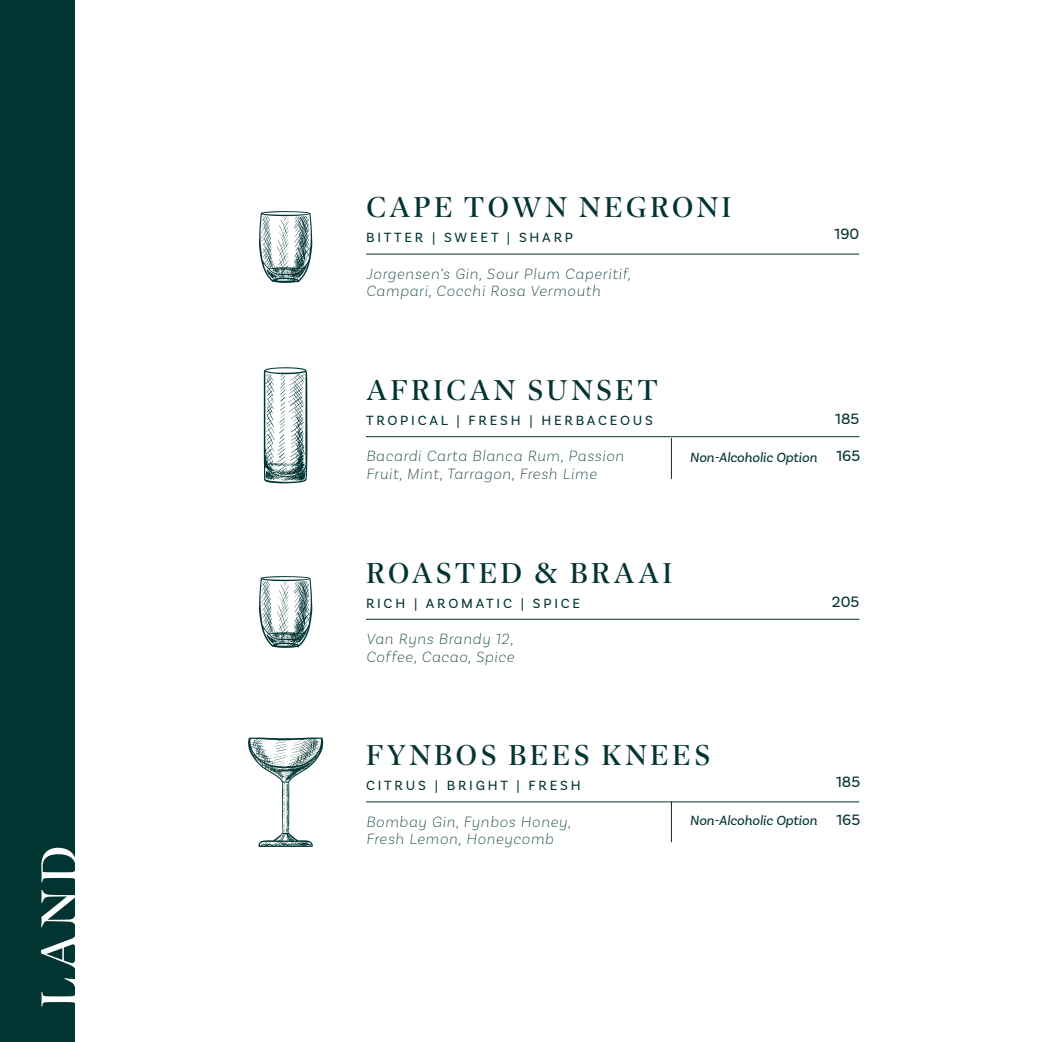
<style>
.page{position:relative;width:1042px;height:1042px;background:#fff}
.page>*{position:absolute;margin:0;border:0;box-sizing:border-box;transform-origin:0 0}
.t1{font:52.5px "Dejanire Headline";color:#fff}
.t2{font:29.75px "Dejanire Headline";letter-spacing:.1em;color:#023432}
.t3{font:italic 200 15.75px/17.5px "Basic Sans";letter-spacing:.05em;color:#023432}
.t4{font:15.75px "Basic Sans";color:#023432}
.t5{font:14px "Basic Sans";letter-spacing:.2em;color:#023432}
.t6{font:italic 14px "Basic Sans";color:#023432}
</style>
<div class="page">
<div style="left:0;top:0;width:74px;height:1042px;background:#023432"></div>
<hr style="left:366px;top:254px;width:493px;height:1px;background:#023432">
<hr style="left:366px;top:436px;width:493px;height:1px;background:#023432">
<hr style="left:366px;top:619px;width:493px;height:1px;background:#023432">
<hr style="left:671px;top:801px;width:1px;height:41px;background:#023432">
<hr style="left:671px;top:438px;width:1px;height:41px;background:#023432">
<hr style="left:366px;top:801px;width:493px;height:1px;background:#023432">
<svg style="left:259px;top:211px;width:53px;height:72px"></svg>
<svg style="left:259px;top:576px;width:53px;height:72px"></svg>
<svg style="left:264px;top:367px;width:43px;height:116px"></svg>
<svg style="left:248px;top:737px;width:75px;height:110px"></svg>
<p class="t1" style="left:28px;top:1008px;width:164px;rotate:-90deg">LAND</p>
<p class="t2" style="left:366px;top:190px;width:367px">CAPE TOWN NEGRONI</p>
<p class="t5" style="left:366px;top:229px;width:209px">BITTER | SWEET | SHARP</p>
<p class="t3" style="left:366px;top:264px;width:266px">Jorgensen’s Gin, Sour Plum Caperitif,<br>Campari, Cocchi Rosa Vermouth</p>
<p class="t4" style="left:834px;top:224px;width:26px">190</p>
<p class="t2" style="left:366px;top:372px;width:294px">AFRICAN SUNSET</p>
<p class="t5" style="left:366px;top:412px;width:288px">TROPICAL | FRESH | HERBACEOUS</p>
<p class="t3" style="left:366px;top:447px;width:259px">Bacardi Carta Blanca Rum, Passion<br>Fruit, Mint, Tarragon, Fresh Lime</p>
<p class="t6" style="left:690px;top:449px;width:129px">Non-Alcoholic Option</p>
<p class="t4" style="left:835px;top:409px;width:26px">185</p>
<p class="t4" style="left:836px;top:447px;width:25px">165</p>
<p class="t2" style="left:366px;top:555px;width:308px">ROASTED &amp; BRAAI</p>
<p class="t5" style="left:366px;top:594px;width:216px">RICH | AROMATIC | SPICE</p>
<p class="t3" style="left:366px;top:630px;width:149px">Van Ryns Brandy 12,</p>
<p class="t3" style="left:366px;top:647px;width:150px">Coffee, Cacao, Spice</p>
<p class="t4" style="left:832px;top:592px;width:29px">205</p>
<p class="t2" style="left:366px;top:738px;width:346px">FYNBOS BEES KNEES</p>
<p class="t5" style="left:366px;top:777px;width:216px">CITRUS | BRIGHT | FRESH</p>
<p class="t4" style="left:836px;top:772px;width:26px">185</p>
<p class="t3" style="left:366px;top:812px;width:207px">Bombay Gin, Fynbos Honey,<br>Fresh Lemon, Honeycomb</p>
<p class="t6" style="left:690px;top:812px;width:129px">Non-Alcoholic Option</p>
<p class="t4" style="left:836px;top:810px;width:25px">165</p>
</div>
